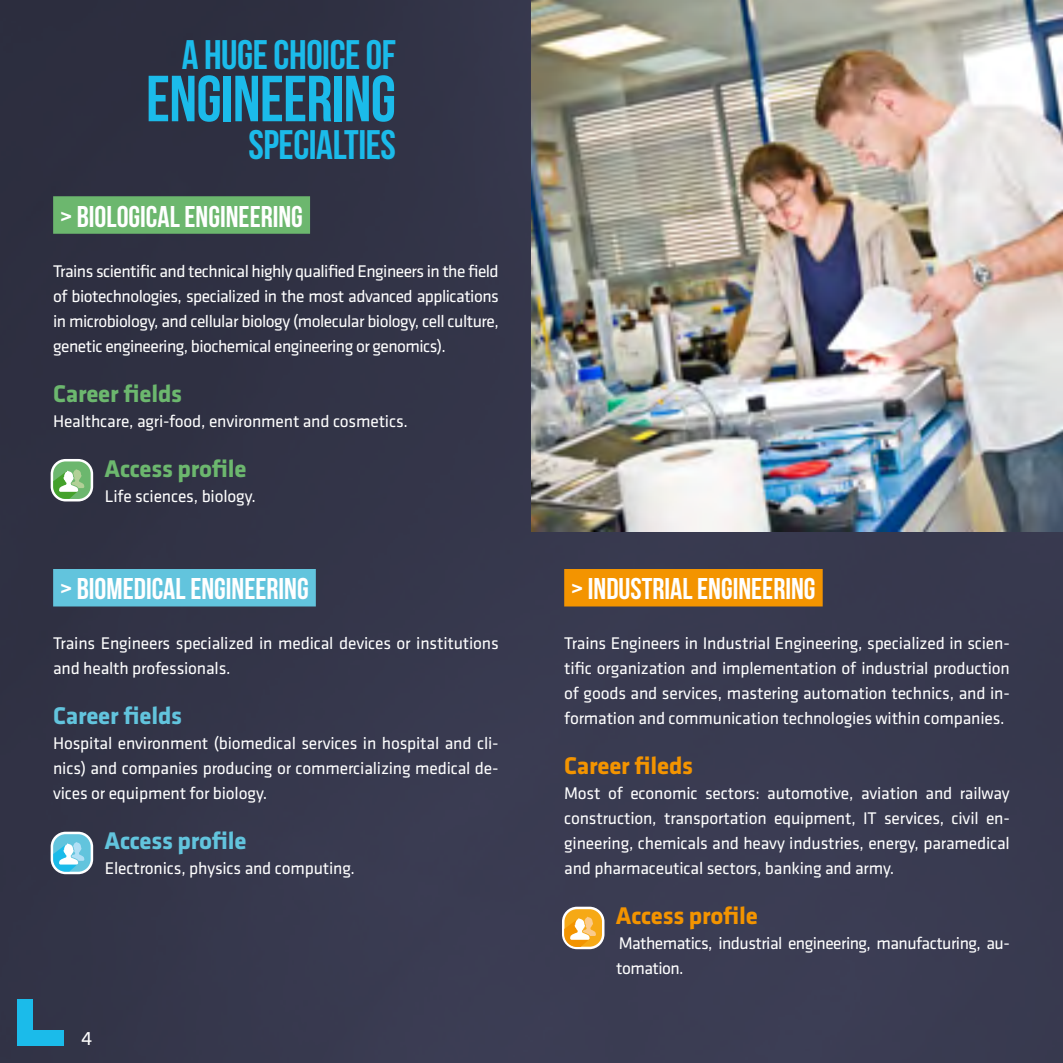
<style>
.page{position:relative;width:1063px;height:1063px;background:#fff}
.page>*{position:absolute;margin:0;border:0;box-sizing:border-box;transform-origin:0 0}
.t1{font:65px "Bebas Neue";letter-spacing:-.01em;color:#1bbbea}
.t2{font:41.25px "Bebas Neue";letter-spacing:-.01em;color:#1bbbea}
.t3{font:30px "Bebas Neue";color:#fff}
.t4{font:700 25px "Klavika Basic";letter-spacing:-.01em;color:#6cb76e}
.t5{font:700 25px "Klavika Basic";letter-spacing:-.01em;color:#62c4dd}
.t6{font:700 25px "Klavika Basic";letter-spacing:-.01em;color:#f39400}
.t7{font:20px "Klavika Basic";color:#fff}
.t8{font:17.5px/25px "Klavika Basic";letter-spacing:-.01em;color:#fff;text-align:justify}
.t9{font:17.5px/25px "Klavika Basic";letter-spacing:-.03em;color:#fff}
</style>
<div class="page">
<img style="left:0;top:0;width:1063px;height:1063px">
<img style="left:531px;top:0;width:532px;height:531px">
<div style="left:53px;top:196px;width:257px;height:38px;background:#6cb76e"></div>
<div style="left:52px;top:460px;width:40px;height:40px;background:#6cb76e;border-radius:14px"></div>
<div style="left:51px;top:459px;width:42px;height:42px;border:2px solid #fff;border-radius:14px"></div>
<svg style="left:53px;top:469px;width:31px;height:30px"></svg>
<div style="left:53px;top:569px;width:263px;height:37px;background:#62c4dd"></div>
<div style="left:52px;top:833px;width:40px;height:40px;background:#62c4dd;border-radius:14px"></div>
<div style="left:51px;top:832px;width:42px;height:42px;border:2px solid #fff;border-radius:14px"></div>
<svg style="left:53px;top:842px;width:31px;height:30px"></svg>
<div style="left:564px;top:569px;width:259px;height:37px;background:#f39400"></div>
<div style="left:563px;top:908px;width:40px;height:40px;background:#f6a916;border-radius:14px"></div>
<div style="left:562px;top:907px;width:42px;height:42px;border:2px solid #fff;border-radius:14px"></div>
<svg style="left:564px;top:917px;width:32px;height:30px"></svg>
<div style="left:18px;top:1030px;width:46px;height:15px;background:#1bbbea"></div>
<div style="left:18px;top:999px;width:15px;height:46px;background:#1bbbea"></div>
<h2 class="t2" style="left:182px;top:32px;width:216px">A HUGE CHOICE OF</h2>
<h1 class="t1" style="left:146px;top:63px;width:252px">ENGINEERING</h1>
<h2 class="t2" style="left:248px;top:122px;width:149px">SPECIALTIES</h2>
<h3 class="t3" style="left:60px;top:200px;width:244px">&gt; BIOLOGICAL ENGINEERING</h3>
<p class="t8" style="left:53px;top:258px;width:447px">Trains scientific and technical highly qualified Engineers in the field of biotechnologies, specialized in the most advanced applications in microbiology, and cellular biology (molecular biology, cell culture, genetic engineering, biochemical engineering or genomics).</p>
<h3 class="t4" style="left:53px;top:375px;width:130px">Career fields</h3>
<p class="t8" style="left:53px;top:408px;width:356px">Healthcare, agri-food, environment and cosmetics.</p>
<h3 class="t4" style="left:105px;top:450px;width:143px">Access profile</h3>
<p class="t8" style="left:105px;top:483px;width:153px">Life sciences, biology.</p>
<h3 class="t3" style="left:60px;top:573px;width:250px">&gt; BIOMEDICAL ENGINEERING</h3>
<p class="t8" style="left:53px;top:631px;width:447px">Trains Engineers specialized in medical devices or institutions and health professionals.</p>
<h3 class="t5" style="left:53px;top:698px;width:130px">Career fields</h3>
<p class="t8" style="left:53px;top:731px;width:447px">Hospital environment (biomedical services in hospital and cli&shy;nics) and companies producing or commercializing medical de&shy;vices or equipment for biology.</p>
<h3 class="t5" style="left:105px;top:823px;width:143px">Access profile</h3>
<p class="t8" style="left:105px;top:856px;width:252px">Electronics, physics and computing.</p>
<p class="t7" style="left:81px;top:1026px;width:12px">4</p>
<h3 class="t3" style="left:571px;top:573px;width:246px">&gt; INDUSTRIAL ENGINEERING</h3>
<p class="t8" style="left:564px;top:631px;width:447px">Trains Engineers in Industrial Engineering, specialized in scien&shy;tific organization and implementation of industrial production of goods and services, mastering automation technics, and in&shy;formation and communication technologies within companies.</p>
<h3 class="t6" style="left:564px;top:748px;width:130px">Career fileds</h3>
<p class="t8" style="left:564px;top:781px;width:447px">Most of economic sectors: automotive, aviation and railway construction, transportation equipment, IT services, civil en&shy;gineering, chemicals and heavy industries, energy, paramedical and pharmaceutical sectors, banking and army.</p>
<h3 class="t6" style="left:616px;top:898px;width:144px">Access profile</h3>
<p class="t9" style="left:616px;top:931px;width:395px">Mathematics, industrial engineering, manufacturing, au&shy;tomation.</p>
</div>
